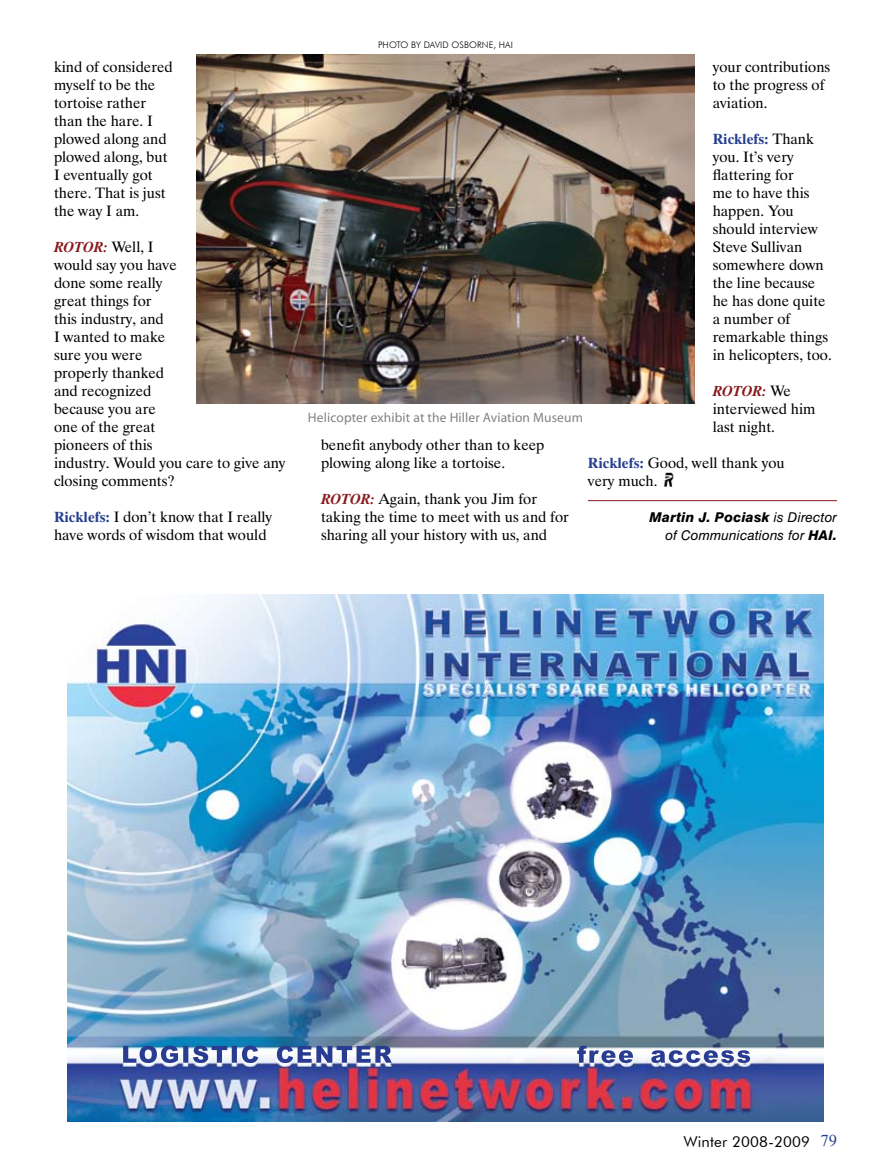
<style>
.page{position:relative;width:891px;height:1175px;background:#fff}
.page>*{position:absolute;margin:0;border:0;box-sizing:border-box;transform-origin:0 0}
.t1{font:15px/18px "Dutch 801 BT";color:#000}
.t2{font:15px "Futura BT";letter-spacing:.015em;color:#000}
.t3{font:italic 13.5px/18px "Swiss 721 BT";letter-spacing:.015em;color:#000;text-align:right}
.t4{font:13.5px "Myriad";letter-spacing:.01em;color:#808285}
.t5{font:300 9px "Futura BT";letter-spacing:.01em;color:#000}
.s1{font-weight:700;font-style:italic;color:#891a1c}
.s2{font-weight:700;color:#25408f}
.s3{font-weight:800}
.s4{font-family:"Times New Roman";font-size:16.5px;color:#25408f}
</style>
<div class="page">
<hr style="left:588px;top:500px;width:249px;height:1px;background:#891a1c">
<img style="left:661px;top:472px;width:13px;height:14px">
<img style="left:196px;top:54px;width:499px;height:349px">
<img style="left:68px;top:594px;width:755px;height:527px">
<img style="left:140px;top:1045px;width:447px;height:18px">
<p class="t1" style="left:54px;top:58px;width:120px">kind of considered myself to be the tortoise rather than the hare. I plowed along and plowed along, but<br>I eventually got there. That is just the way I am.</p>
<p class="t1" style="left:54px;top:238px;width:233px"><span class="s1">ROTOR:</span> Well, I<br>would say you have<br>done some really<br>great things for<br>this industry, and<br>I wanted to make<br>sure you were<br>properly thanked<br>and recognized<br>because you are<br>one of the great<br>pioneers of this<br>industry. Would you care to give any closing comments?</p>
<p class="t1" style="left:54px;top:508px;width:220px"><span class="s2">Ricklefs:</span> I don’t know that I really have words of wisdom that would</p>
<p class="t5" style="left:378px;top:39px;width:51px">PHOTO BY DAVI</p>
<p class="t5" style="left:443px;top:39px;width:16px">D OSB</p>
<p class="t5" style="left:469px;top:39px;width:14px">ORNE</p>
<p class="t5" style="left:494px;top:39px;width:21px">, HAI</p>
<p class="t1" style="left:713px;top:58px;width:119px">your contributions to the progress of aviation.</p>
<p class="t1" style="left:713px;top:130px;width:121px"><span class="s2">Ricklefs:</span> Thank you. It’s very flattering for<br>me to have this happen. You should interview<br>Steve Sullivan somewhere down the line because he has done quite a number of remarkable things in helicopters, too.</p>
<p class="t1" style="left:713px;top:382px;width:104px"><span class="s1">ROTOR:</span> We interviewed him last night.</p>
<p class="t1" style="left:588px;top:454px;width:198px"><span class="s2">Ricklefs:</span> Good, well thank you very much.</p>
<p class="t3" style="left:650px;top:508px;width:189px"><span class="s3">Martin J. Pociask</span> is Director of Communications for <span class="s3">HAI.</span></p>
<p class="t4" style="left:308px;top:410px;width:277px">Helicopter exhibit at the Hiller Aviation Museum</p>
<p class="t1" style="left:321px;top:436px;width:225px">benefit anybody other than to keep plowing along like a tortoise.</p>
<p class="t1" style="left:321px;top:490px;width:250px"><span class="s1">ROTOR:</span> Again, thank you Jim for taking the time to meet with us and for sharing all your history with us, and</p>
<p class="t2" style="left:684px;top:1132px;width:155px">Winter 2008-2009 <span class="s4">79</span></p>
</div>
